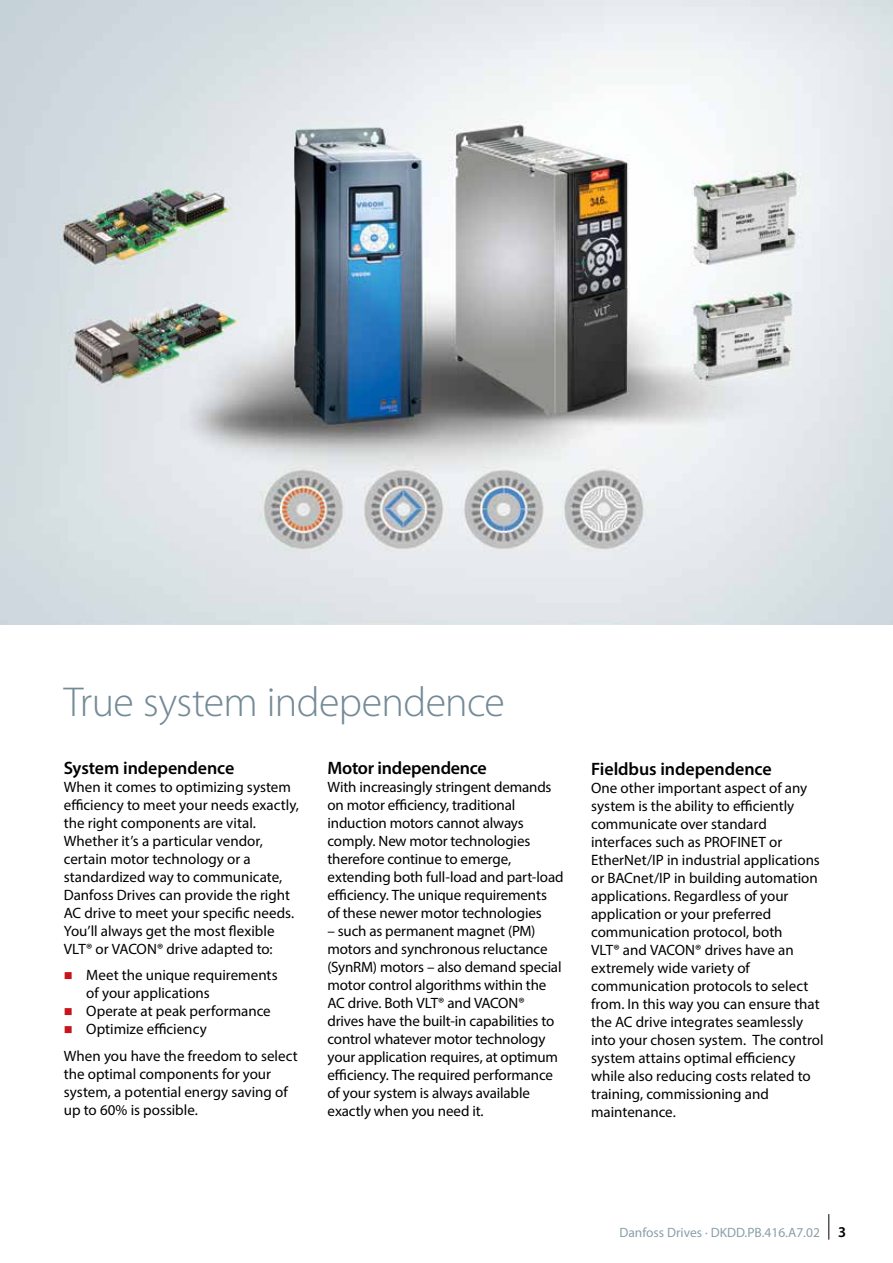
<style>
.page{position:relative;width:893px;height:1263px;background:#fff}
.page>*{position:absolute;margin:0;border:0;box-sizing:border-box;transform-origin:0 0}
.t1{font:300 42px "Myriad Pro";letter-spacing:-.015em;color:#748a96}
.t2{font:600 18px "Myriad Pro";letter-spacing:-.005em;color:#000}
.t3{font:15px/18px "Myriad Pro";letter-spacing:-.005em;color:#000}
.t4{font:13.5px "Myriad Pro";color:#8b9faa}
.s1{color:#c4161c}
.s2{font-weight:600;font-size:15px;color:#000}
</style>
<div class="page">
<svg style="left:828px;top:1214px;width:1px;height:25px"></svg>
<img style="left:1px;top:0;width:892px;height:624px">
<h1 class="t1" style="left:64px;top:679px;width:443px">True system independence</h1>
<p class="t2" style="left:64px;top:756px;width:172px">System independence</p>
<p class="t3" style="left:64px;top:778px;width:237px">When it comes to optimizing system efficiency to meet your needs exactly, the right components are vital.<br>Whether it’s a particular vendor, certain motor technology or a standardized way to communicate, Danfoss Drives can provide the right AC drive to meet your specific needs.<br>You’ll always get the most flexible VLT® or VACON® drive adapted to:</p>
<p class="t3" style="left:86px;top:966px;width:193px;text-indent:-22px"><span class="s1">■</span> Meet the unique requirements of your applications</p>
<p class="t3" style="left:64px;top:1002px;width:208px"><span class="s1">■</span> Operate at peak performance</p>
<p class="t3" style="left:64px;top:1016px;width:236px;line-height:26.5px"><span class="s1">■</span> Optimize efficiency<br>When you have the freedom to select</p>
<p class="t3" style="left:64px;top:1065px;width:225px">the optimal components for your system, a potential energy saving of up to 60% is possible.</p>
<p class="t2" style="left:328px;top:757px;width:161px">Motor independence</p>
<p class="t3" style="left:328px;top:778px;width:238px">With increasingly stringent demands on motor efficiency, traditional induction motors cannot always comply. New motor technologies therefore continue to emerge, extending both full-load and part-load efficiency. The unique requirements<br>of these newer motor technologies</p>
<p class="t3" style="left:328px;top:922px;width:236px">– such as permanent magnet (PM) motors and synchronous reluctance (SynRM) motors – also demand special motor control algorithms within the AC drive. Both VLT® and VACON® drives have the built-in capabilities to control whatever motor technology your application requires, at optimum efficiency. The required performance of your system is always available exactly when you need it.</p>
<p class="t2" style="left:591px;top:757px;width:182px">Fieldbus independence</p>
<p class="t3" style="left:591px;top:778px;width:234px">One other important aspect of any system is the ability to efficiently communicate over standard interfaces such as PROFINET or<br>EtherNet/IP in industrial applications or BACnet/IP in building automation applications. Regardless of your application or your preferred communication protocol, both<br>VLT® and VACON® drives have an extremely wide variety of communication protocols to select from. In this way you can ensure that the AC drive integrates seamlessly into your chosen system. The control system attains optimal efficiency while also reducing costs related to training, commissioning and maintenance.</p>
<p class="t4" style="left:619px;top:1224px;width:228px">Danfoss Drives · DKDD.PB.416.A7.02 <span class="s2">3</span></p>
</div>
